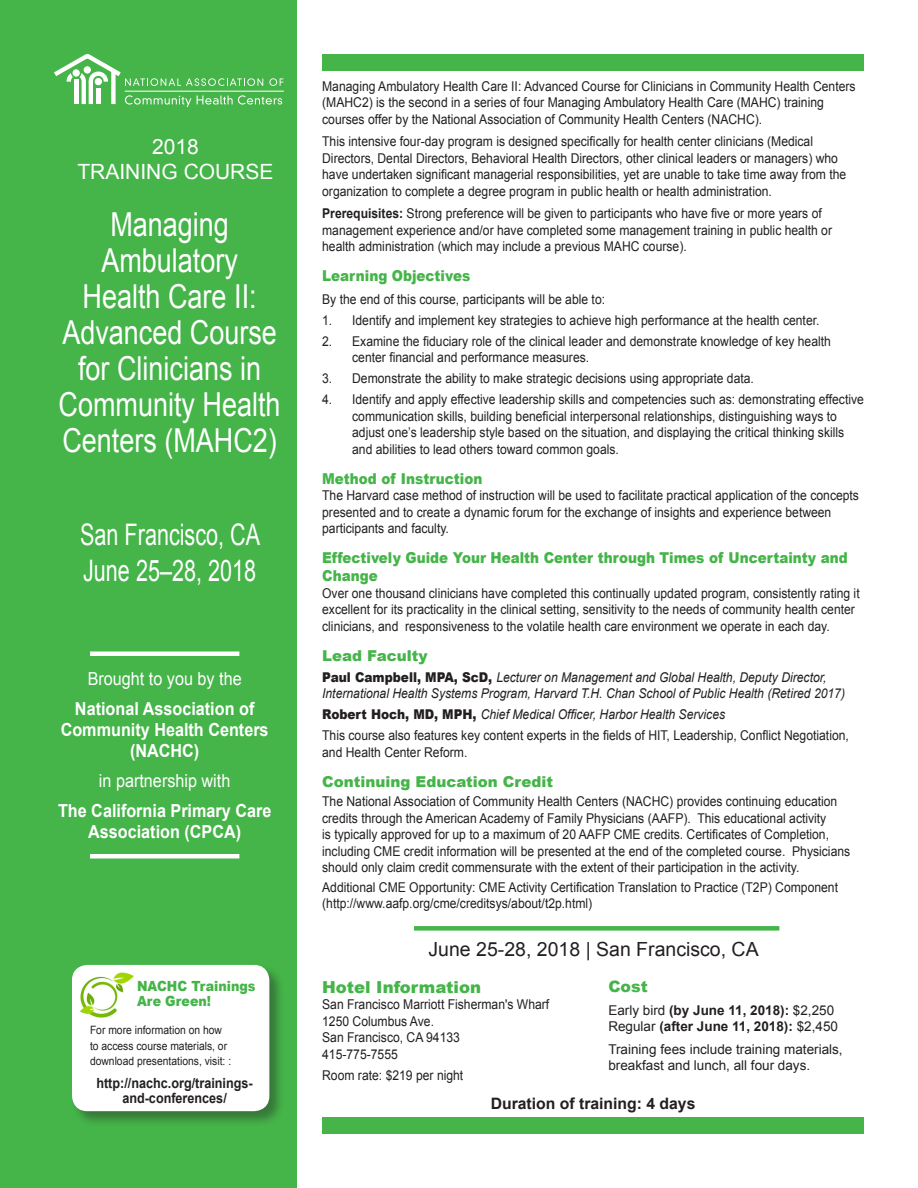
<style>
.page{position:relative;width:918px;height:1188px;background:#fff}
.page>*{position:absolute;margin:0;border:0;box-sizing:border-box;transform-origin:0 0}
.FGMtext{font:33px/36px "Arial";color:#fff;text-align:center;scale:.82 1}
.FGMtext-2{font:29.7px "Arial";color:#fff;scale:.73 1}
.StratBusAg_timeline{font:21px/25.2px "Arial";color:#fff;text-align:center}
.NEW_ag_date{font:19.5px "Arial";color:#231f20}
.NEW_ag_date-2{font:700 18px/21px "Arial";color:#fff;text-align:center;scale:.9 1}
.NEW_ag_date-3{font:18px "Arial";color:#fff;scale:.9 1}
.StratBusAg_timeline-2{font:900 16.5px "Arial";color:#45b449}
.StratBusAg_timeline-3{font:700 15.75px "Arial";color:#231f20}
.StratBusAg_timeline-4{font:900 15.75px "Arial";color:#45b449}
.StratBusAg_timeline-5{font:900 15px/18px "Arial";color:#45b449;scale:.9 1}
.StratBusAg_timeline-6{font:900 15px "Arial";color:#45b449}
.NEW_ag_text{font:700 14.1px/15.3px "Arial";color:#231f20;text-align:center;scale:.9 1}
.NEW_ag_text-2{font:900 14.1px/15.3px "Arial";color:#45b449;scale:.9 1}
.StratBusAg_timeline-7{font:13.5px/16.5px "Arial";color:#231f20;scale:.9 1}
.StratBusAg_timeline-8{font:italic 13.5px/16.5px "Arial";color:#231f20;scale:.9 1}
.StratBusAg_timeline-9{font:13.5px/16.5px "Arial";color:#231f20}
.NEW_ag_timeline{font:700 13.5px/16.5px "Arial";color:#231f20}
.NEW_ag_text-3{font:11.55px/15.3px "Arial";color:#231f20;scale:.9 1}
.s1{font-weight:700}
.s2{font-weight:900;font-style:normal}
.s3{font-weight:400}
</style>
<div class="page">
<div style="left:1px;top:1px;width:296px;height:1187px;background:#45b449"></div>
<div style="left:322px;top:1118px;width:542px;height:16px;background:#45b449"></div>
<div style="left:322px;top:54px;width:542px;height:16px;background:#45b449"></div>
<svg style="left:54px;top:54px;width:229px;height:53px"></svg>
<hr style="left:125px;top:91px;width:159px;height:1px;background:#fff">
<hr style="left:90px;top:652px;width:149px;height:4px;background:#fff">
<div style="left:90px;top:854px;width:149px;height:5px;background:#fff"></div>
<div style="left:71px;top:964px;width:214px;height:163px;background:#231f20;opacity:.4"></div>
<div style="left:72px;top:965px;width:197px;height:146px;background:#fff;border-radius:15px"></div>
<img style="left:79px;top:972px;width:55px;height:46px">
<div style="left:414px;top:926px;width:365px;height:5px;background:#45b449"></div>
<p class="StratBusAg_timeline" style="left:77px;top:134px;width:198px">2018<br>TRAINING COURSE</p>
<p class="FGMtext" style="left:59px;top:207px;width:272px">Managing<br>Ambulatory<br>Health Care II:<br>Advanced Course for Clinicians in<br>Community Health<br>Centers (MAHC2)</p>
<p class="FGMtext-2" style="left:80px;top:515px;width:248px">San Francisco, CA</p>
<p class="FGMtext-2" style="left:83px;top:551px;width:238px">June 25–28, 2018</p>
<p class="NEW_ag_date-3" style="left:88px;top:666px;width:173px">Brought to you by the</p>
<p class="NEW_ag_date-2" style="left:61px;top:698px;width:233px">National Association of<br>Community Health Centers (NACHC)</p>
<p class="NEW_ag_date-3" style="left:99px;top:768px;width:148px">in partnership with</p>
<p class="NEW_ag_date-2" style="left:58px;top:800px;width:239px">The California Primary Care<br>Association (CPCA)</p>
<p class="NEW_ag_text-2" style="left:137px;top:978px;width:133px">NACHC Trainings<br>Are Green!</p>
<p class="NEW_ag_text-3" style="left:90px;top:1023px;width:158px">For more information on how to access course materials, or download presentations, visit: :</p>
<p class="NEW_ag_text" style="left:96px;top:1076px;width:175px">http://nachc.org/trainings&shy;and-conferences/</p>
<p class="StratBusAg_timeline-7" style="left:322px;top:78px;width:594px">Managing Ambulatory Health Care II: Advanced Course for Clinicians in Community Health Centers (MAHC2) is the second in a series of four Managing Ambulatory Health Care (MAHC) training courses offer by the National Association of Community Health Centers (NACHC).</p>
<p class="StratBusAg_timeline-7" style="left:322px;top:133px;width:584px">This intensive four-day program is designed specifically for health center clinicians (Medical Directors, Dental Directors, Behavioral Health Directors, other clinical leaders or managers) who have undertaken significant managerial responsibilities, yet are unable to take time away from the organization to complete a degree program in public health or health administration.</p>
<p class="StratBusAg_timeline-7" style="left:322px;top:205px;width:568px"><span class="s1">Prerequisites:</span> Strong preference will be given to participants who have five or more years of management experience and/or have completed some management training in public health or health administration (which may include a previous MAHC course).</p>
<p class="StratBusAg_timeline-5" style="left:322px;top:267px;width:166px">Learning Objectives</p>
<p class="StratBusAg_timeline-7" style="left:322px;top:291px;width:316px">By the end of this course, participants will be able to:</p>
<p class="StratBusAg_timeline-7" style="left:322px;top:312px;width:554px">1. Identify and implement key strategies to achieve high performance at the health center.</p>
<p class="StratBusAg_timeline-7" style="left:352px;top:333px;width:533px;text-indent:-30px">2. Examine the fiduciary role of the clinical leader and demonstrate knowledge of key health center financial and performance measures.</p>
<p class="StratBusAg_timeline-7" style="left:322px;top:370px;width:481px">3. Demonstrate the ability to make strategic decisions using appropriate data.</p>
<p class="StratBusAg_timeline-7" style="left:352px;top:391px;width:570px;text-indent:-30px">4. Identify and apply effective leadership skills and competencies such as: demonstrating effective communication skills, building beneficial interpersonal relationships, distinguishing ways to adjust one’s leadership style based on the situation, and displaying the critical thinking skills and abilities to lead others toward common goals.</p>
<p class="StratBusAg_timeline-5" style="left:322px;top:469px;width:180px">Method of Instruction</p>
<p class="StratBusAg_timeline-7" style="left:322px;top:487px;width:598px">The Harvard case method of instruction will be used to facilitate practical application of the concepts presented and to create a dynamic forum for the exchange of insights and experience between participants and faculty.</p>
<p class="StratBusAg_timeline-5" style="left:322px;top:549px;width:585px">Effectively Guide Your Health Center through Times of Uncertainty and<br>Change</p>
<p class="StratBusAg_timeline-7" style="left:322px;top:585px;width:599px">Over one thousand clinicians have completed this continually updated program, consistently rating it excellent for its practicality in the clinical setting, sensitivity to the needs of community health center clinicians, and responsiveness to the volatile health care environment we operate in each day.</p>
<p class="StratBusAg_timeline-6" style="left:322px;top:645px;width:107px">Lead Faculty</p>
<p class="StratBusAg_timeline-8" style="left:322px;top:669px;width:582px"><span class="s2">Paul Campbell, MPA, ScD,</span> Lecturer on Management and Global Health, Deputy Director,<br>International Health Systems Program, Harvard T.H. Chan School of Public Health (Retired 2017)</p>
<p class="StratBusAg_timeline-8" style="left:322px;top:707px;width:449px"><span class="s2">Robert Hoch, MD, MPH,</span> Chief Medical Officer, Harbor Health Services</p>
<p class="StratBusAg_timeline-7" style="left:322px;top:727px;width:587px">This course also features key content experts in the fields of HIT, Leadership, Conflict Negotiation, and Health Center Reform.</p>
<p class="StratBusAg_timeline-6" style="left:322px;top:771px;width:232px">Continuing Education Credit</p>
<p class="StratBusAg_timeline-7" style="left:322px;top:793px;width:588px">The National Association of Community Health Centers (NACHC) provides continuing education credits through the American Academy of Family Physicians (AAFP). This educational activity<br>is typically approved for up to a maximum of 20 AAFP CME credits. Certificates of Completion, including CME credit information will be presented at the end of the completed course. Physicians should only claim credit commensurate with the extent of their participation in the activity.</p>
<p class="StratBusAg_timeline-7" style="left:322px;top:879px;width:575px">Additional CME Opportunity: CME Activity Certification Translation to Practice (T2P) Component (http://www.aafp.org/cme/creditsys/about/t2p.html)</p>
<p class="NEW_ag_date" style="left:429px;top:936px;width:332px">June 25-28, 2018 | San Francisco, CA</p>
<p class="StratBusAg_timeline-2" style="left:322px;top:975px;width:160px">Hotel Information</p>
<p class="StratBusAg_timeline-7" style="left:322px;top:996px;width:254px">San Francisco Marriott Fisherman's Wharf</p>
<p class="StratBusAg_timeline-7" style="left:322px;top:1013px;width:126px">1250 Columbus Ave.</p>
<p class="StratBusAg_timeline-7" style="left:322px;top:1029px;width:155px">San Francisco, CA 94133</p>
<p class="StratBusAg_timeline-7" style="left:322px;top:1046px;width:86px">415-775-7555</p>
<p class="StratBusAg_timeline-7" style="left:322px;top:1067px;width:158px">Room rate: $219 per night</p>
<p class="StratBusAg_timeline-4" style="left:608px;top:975px;width:41px">Cost</p>
<p class="NEW_ag_timeline" style="left:608px;top:1002px;width:231px"><span class="s3">Early bird</span> (by June 11, 2018): <span class="s3">$2,250<br>Regular</span> (after June 11, 2018): <span class="s3">$2,450</span></p>
<p class="StratBusAg_timeline-9" style="left:608px;top:1041px;width:236px">Training fees include training materials, breakfast and lunch, all four days.</p>
<p class="StratBusAg_timeline-3" style="left:491px;top:1093px;width:206px">Duration of training: 4 days</p>
</div>
